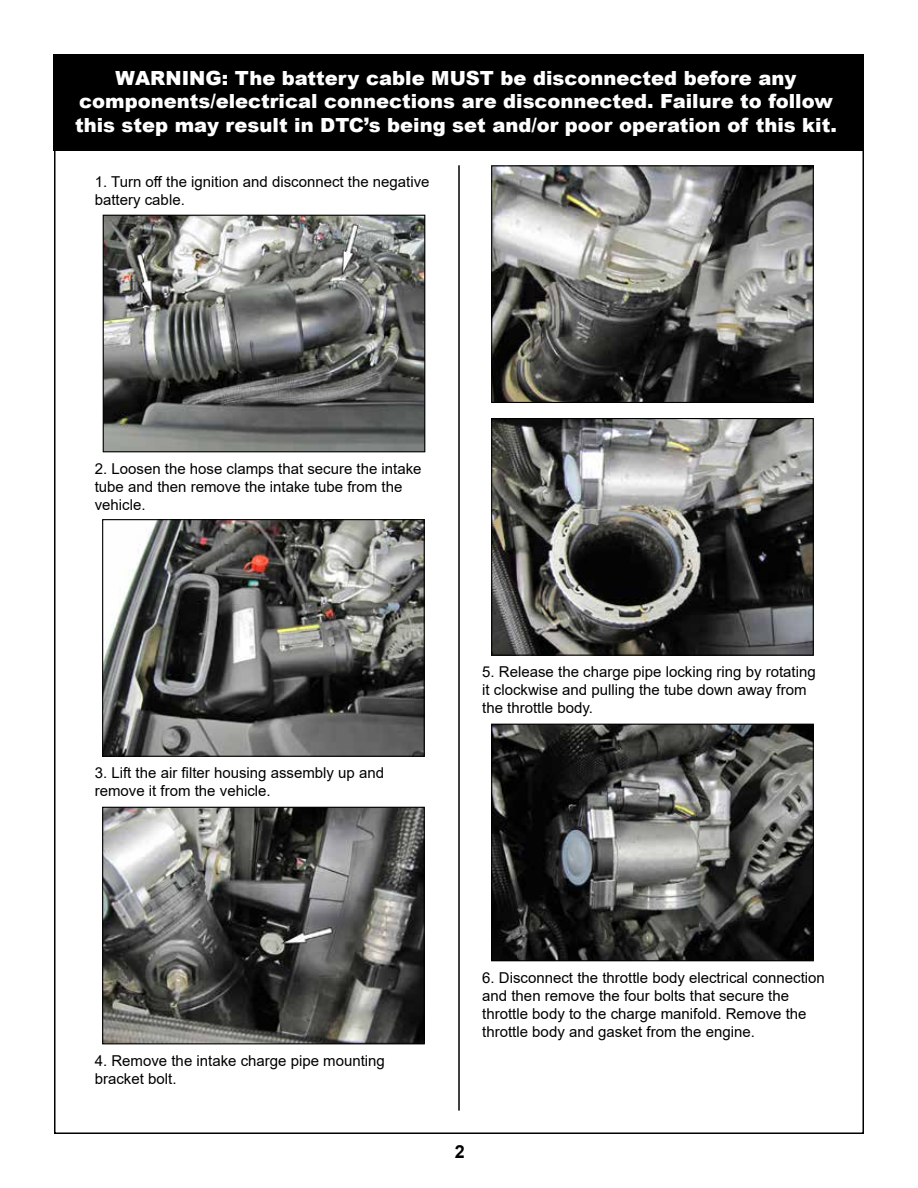
<style>
.page{position:relative;width:918px;height:1188px;background:#fff}
.page>*{position:absolute;margin:0;border:0;box-sizing:border-box;transform-origin:0 0}
.t1{font:900 19.5px/23.4px "Arial";color:#fff;text-align:center}
.t2{font:700 18px "Arial";color:#000}
.t3{font:15px/18px "Arial";color:#000}
</style>
<div class="page">
<hr style="left:458px;top:165px;width:2px;height:946px;background:#000">
<div style="left:53px;top:54px;width:810px;height:96px;background:#000"></div>
<img style="left:105px;top:217px;width:318px;height:233px">
<div style="left:103px;top:215px;width:322px;height:237px;border:1px solid #000"></div>
<img style="left:104px;top:521px;width:319px;height:234px">
<div style="left:102px;top:519px;width:323px;height:238px;border:1px solid #000"></div>
<img style="left:104px;top:809px;width:319px;height:233px">
<div style="left:102px;top:807px;width:323px;height:237px;border:1px solid #000"></div>
<img style="left:493px;top:167px;width:319px;height:234px">
<div style="left:491px;top:165px;width:323px;height:238px;border:1px solid #000"></div>
<img style="left:493px;top:420px;width:319px;height:234px">
<div style="left:491px;top:418px;width:323px;height:238px;border:1px solid #000"></div>
<img style="left:493px;top:726px;width:319px;height:233px">
<div style="left:491px;top:724px;width:323px;height:237px;border:1px solid #000"></div>
<h1 class="t1" style="left:75px;top:65px;width:763px">WARNING: The battery cable MUST be disconnected before any components/electrical connections are disconnected. Failure to follow this step may result in DTC’s being set and/or poor operation of this kit.</h1>
<p class="t3" style="left:95px;top:172px;width:336px">1. Turn off the ignition and disconnect the negative battery cable.</p>
<p class="t3" style="left:95px;top:459px;width:328px">2. Loosen the hose clamps that secure the intake tube and then remove the intake tube from the vehicle.</p>
<p class="t3" style="left:95px;top:764px;width:291px">3. Lift the air filter housing assembly up and remove it from the vehicle.</p>
<p class="t3" style="left:482px;top:663px;width:335px">5. Release the charge pipe locking ring by rotating it clockwise and pulling the tube down away from the throttle body.</p>
<p class="t3" style="left:95px;top:1051px;width:292px">4. Remove the intake charge pipe mounting bracket bolt.</p>
<p class="t3" style="left:482px;top:968px;width:344px">6. Disconnect the throttle body electrical connection and then remove the four bolts that secure the throttle body to the charge manifold. Remove the throttle body and gasket from the engine.</p>
<p class="t2" style="left:455px;top:1139px;width:12px">2</p>
</div>
